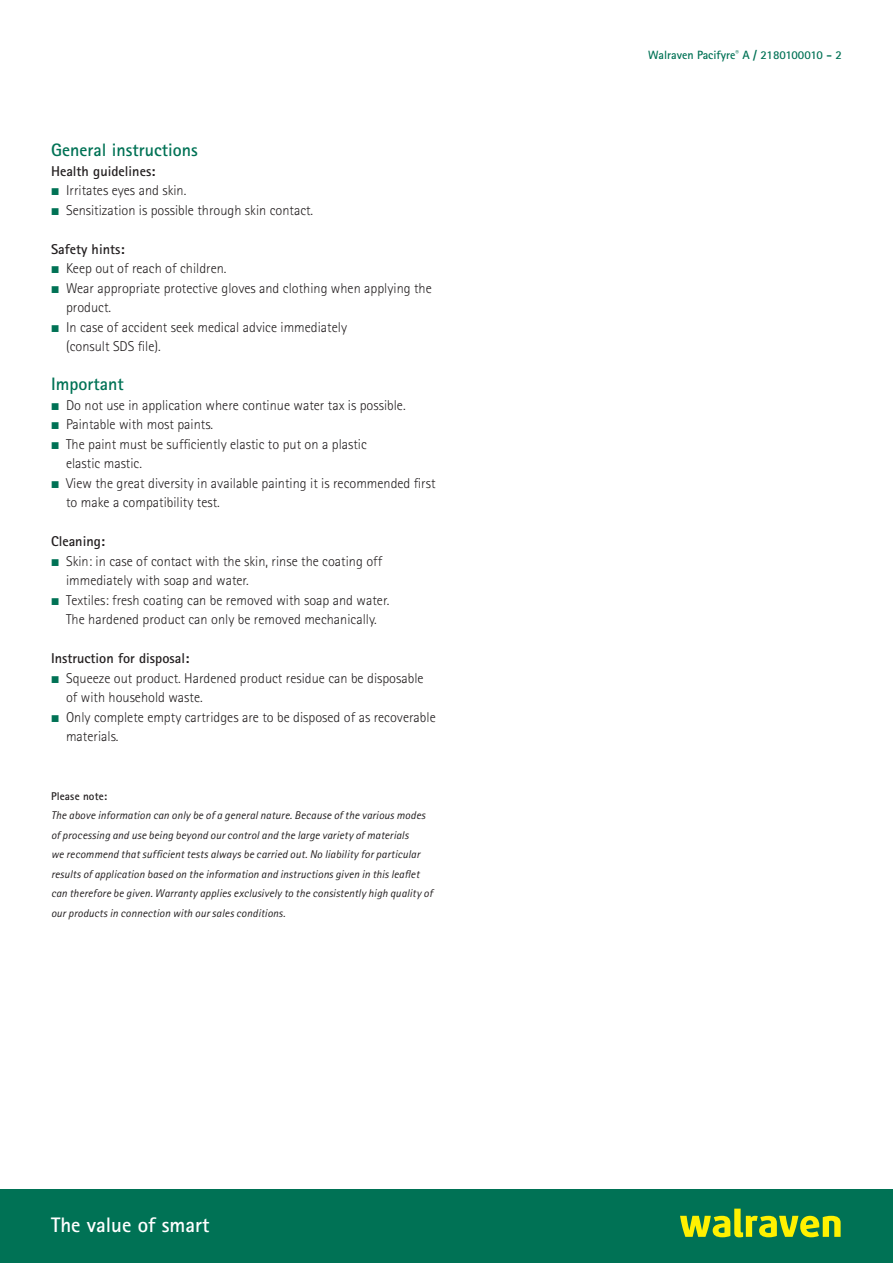
<style>
.page{position:relative;width:893px;height:1263px;background:#fff}
.page>*{position:absolute;margin:0;border:0;box-sizing:border-box;transform-origin:0 0}
.t1{font:700 21px "Rotis Sans Serif Std";color:#fff}
.t2{font:700 18px "Rotis Sans Serif Std";color:#007255}
.t3{font:300 14.25px/19.5px "Rotis Sans Serif Std";color:#231f20}
.t4{font:700 14.25px "Rotis Sans Serif Std";color:#231f20}
.t5{font:700 12px "Rotis Sans Serif Std";color:#007255}
.t6{font:italic 11.25px/19.5px "Rotis Sans Serif Std";letter-spacing:.01em;color:#231f20}
.t7{font:700 11.25px "Rotis Sans Serif Std";letter-spacing:.01em;color:#231f20}
.s1{color:#007255}
</style>
<div class="page">
<div style="left:0;top:1190px;width:893px;height:73px;background:#007255"></div>
<svg style="left:680px;top:1208px;width:161px;height:30px"></svg>
<p class="t2" style="left:51px;top:139px;width:148px">General instructions</p>
<p class="t4" style="left:51px;top:162px;width:106px">Health guidelines:</p>
<p class="t3" style="left:51px;top:180px;width:137px"><span class="s1">■</span> Irritates eyes and skin.</p>
<p class="t3" style="left:51px;top:200px;width:264px"><span class="s1">■</span> Sensitization is possible through skin contact.</p>
<p class="t4" style="left:51px;top:240px;width:75px">Safety hints:</p>
<p class="t3" style="left:51px;top:258px;width:177px"><span class="s1">■</span> Keep out of reach of children.</p>
<p class="t3" style="left:66px;top:278px;width:367px;text-indent:-15px"><span class="s1">■</span> Wear appropriate protective gloves and clothing when applying the product.</p>
<p class="t3" style="left:66px;top:317px;width:282px;text-indent:-15px"><span class="s1">■</span> In case of accident seek medical advice immediately (consult SDS file).</p>
<p class="t2" style="left:51px;top:373px;width:74px">Important</p>
<p class="t3" style="left:51px;top:395px;width:356px"><span class="s1">■</span> Do not use in application where continue water tax is possible.</p>
<p class="t3" style="left:51px;top:414px;width:164px"><span class="s1">■</span> Paintable with most paints.</p>
<p class="t3" style="left:66px;top:434px;width:302px;text-indent:-15px"><span class="s1">■</span> The paint must be sufficiently elastic to put on a plastic elastic mastic.</p>
<p class="t3" style="left:66px;top:473px;width:371px;text-indent:-15px"><span class="s1">■</span> View the great diversity in available painting it is recommended first to make a compatibility test.</p>
<p class="t4" style="left:51px;top:532px;width:56px">Cleaning:</p>
<p class="t3" style="left:66px;top:551px;width:318px;text-indent:-15px"><span class="s1">■</span> Skin: in case of contact with the skin, rinse the coating off immediately with soap and water.</p>
<p class="t3" style="left:51px;top:590px;width:340px;text-align:center"><span class="s1">■</span> Textiles: fresh coating can be removed with soap and water.<br>The hardened product can only be removed mechanically.</p>
<p class="t4" style="left:51px;top:649px;width:140px">Instruction for disposal:</p>
<p class="t3" style="left:66px;top:668px;width:359px;text-indent:-15px"><span class="s1">■</span> Squeeze out product. Hardened product residue can be disposable of with household waste.</p>
<p class="t3" style="left:66px;top:707px;width:371px;text-indent:-15px"><span class="s1">■</span> Only complete empty cartridges are to be disposed of as recoverable materials.</p>
<p class="t7" style="left:51px;top:789px;width:58px">Please note:</p>
<p class="t6" style="left:51px;top:806px;width:383px">The above information can only be of a general nature. Because of the various modes of processing and use being beyond our control and the large variety of materials<br>we recommend that sufficient tests always be carried out. No liability for particular results of application based on the information and instructions given in this leaflet can therefore be given. Warranty applies exclusively to the consistently high quality of our products in connection with our sales conditions.</p>
<h1 class="t1" style="left:51px;top:1212px;width:160px">The value of smart</h1>
<h1 class="t1" style="left:64px;top:1217px;width:118px">walraven.com</h1>
<p class="t5" style="left:648px;top:47px;width:195px">Walraven Pacifyre<sup>®</sup> A / 2180100010 - 2</p>
</div>
